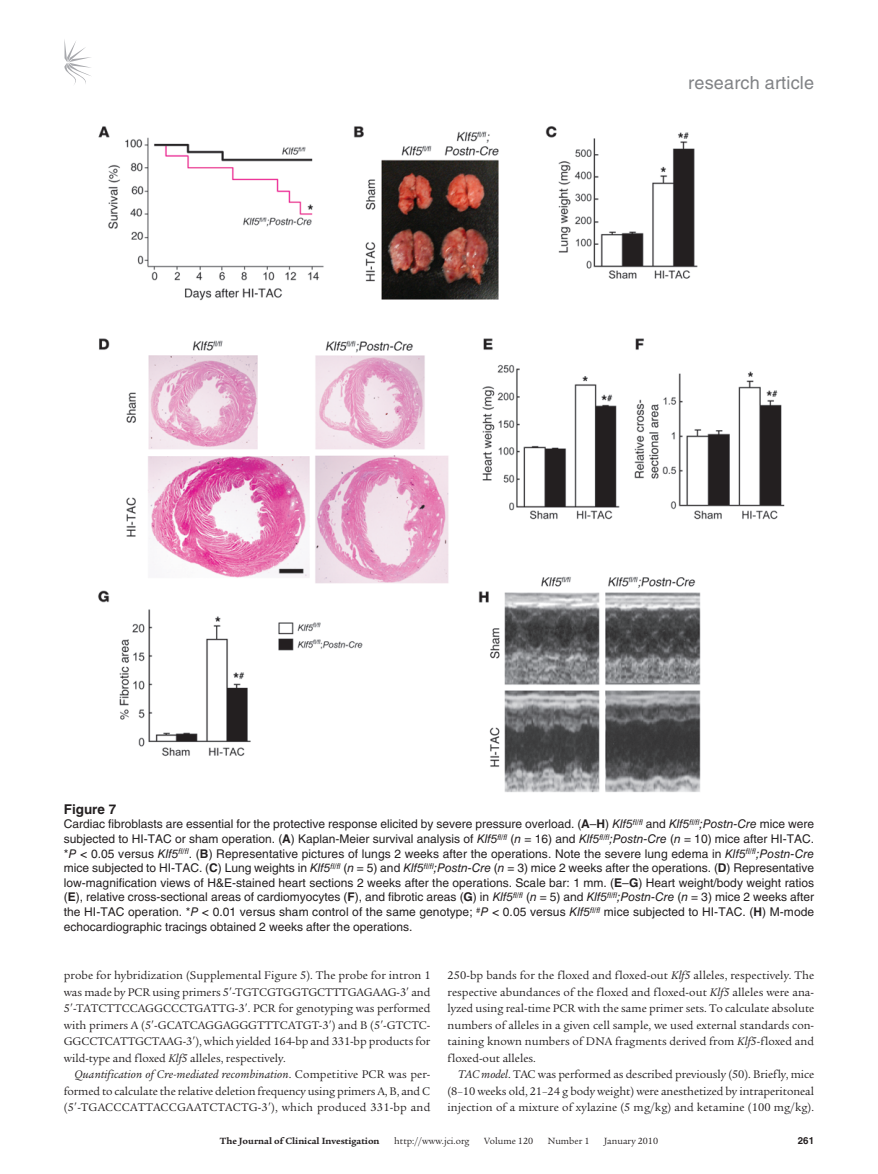
<style>
.page{position:relative;width:878px;height:1174px;background:#fff}
.page>*{position:absolute;margin:0;border:0;box-sizing:border-box;transform-origin:0 0}
.t1{font:18px "Helvetica LT Std";letter-spacing:.01em;color:#808285}
.t2{font:700 13.5px "Helvetica LT Std";color:#231f20}
.t3{font:12px/16.5px "Legacy Serif Std";letter-spacing:.005em;color:#231f20;text-align:justify}
.t4{font:12px/14.7px "Helvetica LT Std";color:#231f20;text-align:justify}
.t5{font:9.75px "Legacy Serif Std";color:#231f20}
.t6{font:700 9.75px "Legacy Serif Std";color:#231f20}
.t7{font:700 9.75px "Helvetica LT Std";color:#231f20}
.s1{font-weight:700}
.s2{font-style:italic}
</style>
<div class="page">
<svg style="left:64px;top:39px;width:27px;height:46px"></svg>
<img style="left:98px;top:126px;width:687px;height:667px">
<h1 class="t1" style="left:688px;top:72px;width:127px">research article</h1>
<p class="t2" style="left:64px;top:800px;width:54px">Figure 7</p>
<p class="t4" style="left:64px;top:816px;width:752px">Cardiac fibroblasts are essential for the protective response elicited by severe pressure overload. (<span class="s1">A</span>–<span class="s1">H</span>) <span class="s2">Klf5</span><sup>fl/fl</sup> and <span class="s2">Klf5</span><sup>fl/fl</sup><span class="s2">;Postn-Cre</span> mice were subjected to HI-TAC or sham operation. (<span class="s1">A</span>) Kaplan-Meier survival analysis of <span class="s2">Klf5</span><sup>fl/fl</sup> (<span class="s2">n</span> = 16) and <span class="s2">Klf5</span><sup>fl/fl</sup><span class="s2">;Postn-Cre</span> (<span class="s2">n</span> = 10) mice after HI-TAC. *<span class="s2">P &lt;</span> 0.05 versus <span class="s2">Klf5</span><sup>fl/fl</sup>. (<span class="s1">B</span>) Representative pictures of lungs 2 weeks after the operations. Note the severe lung edema in <span class="s2">Klf5</span><sup>fl/fl</sup><span class="s2">;Postn-Cre </span>mice subjected to HI-TAC. (<span class="s1">C</span>) Lung weights in <span class="s2">Klf5</span><sup>fl/fl</sup> (<span class="s2">n</span> = 5) and <span class="s2">Klf5</span><sup>fl/fl</sup><span class="s2">;Postn-Cre</span> (<span class="s2">n</span> = 3) mice 2 weeks after the operations. (<span class="s1">D</span>) Representative low-magnification views of H&amp;E-stained heart sections 2 weeks after the operations. Scale bar: 1 mm. (<span class="s1">E</span>–<span class="s1">G</span>) Heart weight/body weight ratios (<span class="s1">E</span>), relative cross-sectional areas of cardiomyocytes (<span class="s1">F</span>), and fibrotic areas (<span class="s1">G</span>) in <span class="s2">Klf5</span><sup>fl/fl</sup> (<span class="s2">n</span> = 5) and <span class="s2">Klf5</span><sup>fl/fl</sup><span class="s2">;Postn-Cre</span> (<span class="s2">n</span> = 3) mice 2 weeks after the HI-TAC operation. *<span class="s2">P &lt;</span> 0.01 versus sham control of the same genotype; <sup>#</sup><span class="s2">P &lt;</span> 0.05 versus <span class="s2">Klf5</span><sup>fl/fl</sup> mice subjected to HI-TAC. (<span class="s1">H</span>) M-mode echocardiographic tracings obtained 2 weeks after the operations.</p>
<p class="t3" style="left:64px;top:967px;width:368px">probe for hybridization (Supplemental Figure 5). The probe for intron 1 was made by PCR using primers 5 -TGTCGTGGTGCTTTGAGAAG-3 and 5 -TATCTTCCAGGCCCTGATTG-3 . PCR for genotyping was performed with primers A (5 -GCATCAGGAGGGTTTCATGT-3 ) and B (5 -GTCTC-GGCCTCATTGCTAAG-3 ), which yielded 164-bp and 331-bp products for wild-type and floxed <span class="s2">Klf5</span> alleles, respectively.</p>
<p class="t3" style="left:64px;top:1066px;width:368px;text-indent:11px"><span class="s2">Quantification of Cre-mediated recombination</span>. Competitive PCR was per&shy;formed to calculate the relative deletion frequency using primers A, B, and C (5 -TGACCCATTACCGAATCTACTG-3 ), which produced 331-bp and</p>
<p class="t3" style="left:447px;top:967px;width:368px">250-bp bands for the floxed and floxed-out <span class="s2">Klf5</span> alleles, respectively. The respective abundances of the floxed and floxed-out <span class="s2">Klf5</span> alleles were ana&shy;lyzed using real-time PCR with the same primer sets. To calculate absolute numbers of alleles in a given cell sample, we used external standards con&shy;taining known numbers of DNA fragments derived from <span class="s2">Klf5</span>-floxed and floxed-out alleles.</p>
<p class="t3" style="left:447px;top:1066px;width:368px;text-indent:11px"><span class="s2">TAC model</span>. TAC was performed as described previously (50). Briefly, mice (8–10 weeks old, 21–24 g body weight) were anesthetized by intraperitoneal injection of a mixture of xylazine (5 mg/kg) and ketamine (100 mg/kg).</p>
<p class="t6" style="left:220px;top:1135px;width:161px">The Journal of Clinical Investigation</p>
<p class="t5" style="left:394px;top:1135px;width:77px">http://www.jci.org</p>
<p class="t5" style="left:484px;top:1135px;width:50px">Volume 120</p>
<p class="t5" style="left:548px;top:1135px;width:43px">Number 1</p>
<p class="t5" style="left:604px;top:1135px;width:55px">January 2010</p>
<p class="t7" style="left:797px;top:1134px;width:18px">261</p>
</div>
